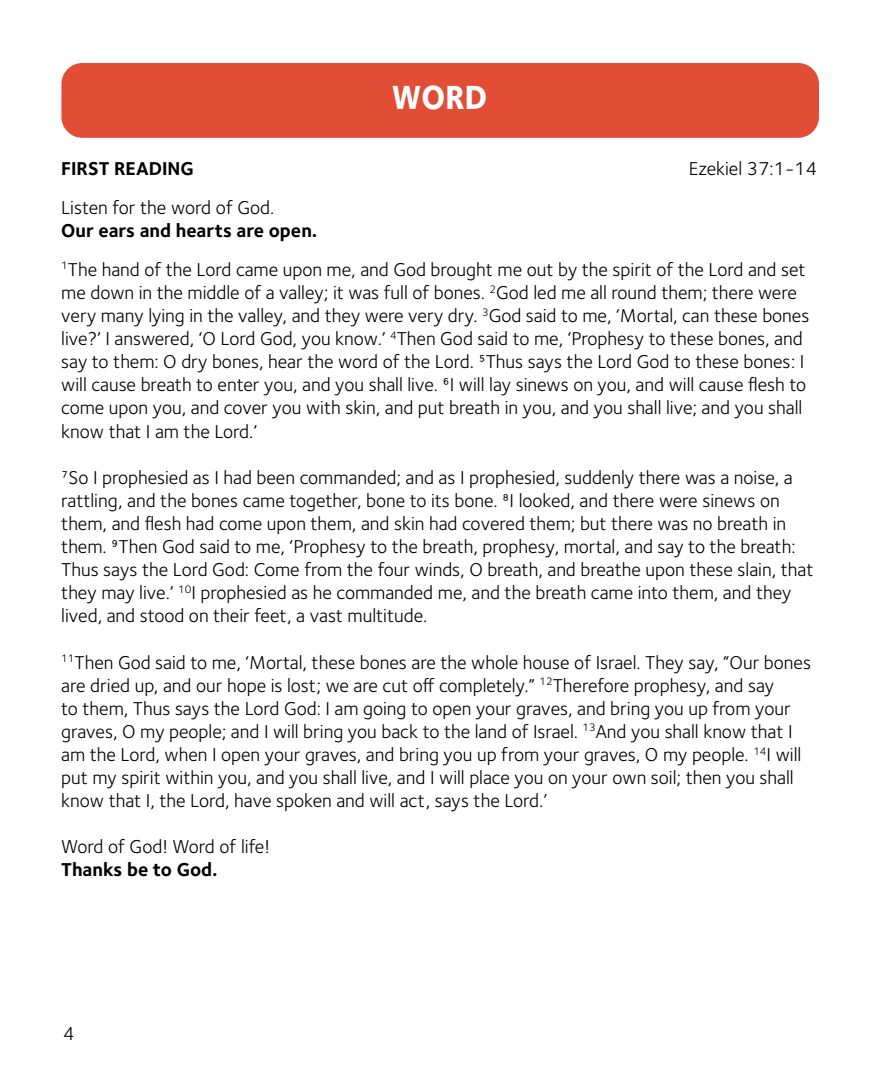
<style>
.page{position:relative;width:882px;height:1071px;background:#fff}
.page>*{position:absolute;margin:0;border:0;box-sizing:border-box;transform-origin:0 0}
.t1{font:800 34.65px "Foundry Sterling";color:#fff;scale:.91 1}
.t2{font:19.25px/23.1px "Foundry Sterling";color:#000}
.t3{font:700 19.25px "Foundry Sterling";color:#000}
.s1{font-weight:700}
</style>
<div class="page">
<div style="left:61px;top:63px;width:758px;height:75px;background:#e14d35;border-radius:21px"></div>
<h1 class="t1" style="left:391px;top:76px;width:107px">WORD</h1>
<p class="t3" style="left:61px;top:157px;width:134px">FIRST READING</p>
<p class="t2" style="left:689px;top:157px;width:130px">Ezekiel 37:1-14</p>
<p class="t2" style="left:61px;top:196px;width:215px">Listen for the word of God.</p>
<p class="t2" style="left:61px;top:211px;width:746px;line-height:38.9px"><span class="s1">Our ears and hearts are open.<br></span><sup>1</sup>The hand of the Lord came upon me, and God brought me out by the spirit of the Lord and set</p>
<p class="t2" style="left:61px;top:281px;width:750px">me down in the middle of a valley; it was full of bones. <sup>2</sup>God led me all round them; there were very many lying in the valley, and they were very dry. <sup>3</sup>God said to me, ‘Mortal, can these bones live?’ I answered, ‘O Lord God, you know.’ <sup>4</sup>Then God said to me, ‘Prophesy to these bones, and say to them: O dry bones, hear the word of the Lord. 5Thus says the Lord God to these bones: I will cause breath to enter you, and you shall live. 6I will lay sinews on you, and will cause flesh to come upon you, and cover you with skin, and put breath in you, and you shall live; and you shall know that I am the Lord.’</p>
<p class="t2" style="left:61px;top:466px;width:754px">7So I prophesied as I had been commanded; and as I prophesied, suddenly there was a noise, a rattling, and the bones came together, bone to its bone. 8I looked, and there were sinews on them, and flesh had come upon them, and skin had covered them; but there was no breath in them. 9Then God said to me, ‘Prophesy to the breath, prophesy, mortal, and say to the breath:<br>Thus says the Lord God: Come from the four winds, O breath, and breathe upon these slain, that they may live.’ <sup>10</sup>I prophesied as he commanded me, and the breath came into them, and they lived, and stood on their feet, a vast multitude.</p>
<p class="t2" style="left:61px;top:651px;width:751px"><sup>11</sup>Then God said to me, ‘Mortal, these bones are the whole house of Israel. They say, “Our bones are dried up, and our hope is lost; we are cut off completely.” <sup>12</sup>Therefore prophesy, and say<br>to them, Thus says the Lord God: I am going to open your graves, and bring you up from your graves, O my people; and I will bring you back to the land of Israel. <sup>13</sup>And you shall know that I am the Lord, when I open your graves, and bring you up from your graves, O my people. <sup>14</sup>I will put my spirit within you, and you shall live, and I will place you on your own soil; then you shall know that I, the Lord, have spoken and will act, says the Lord.’</p>
<p class="t2" style="left:61px;top:836px;width:210px">Word of God! Word of life!</p>
<p class="t3" style="left:61px;top:859px;width:158px">Thanks be to God.</p>
<p class="t2" style="left:63px;top:1023px;width:13px">4</p>
</div>
